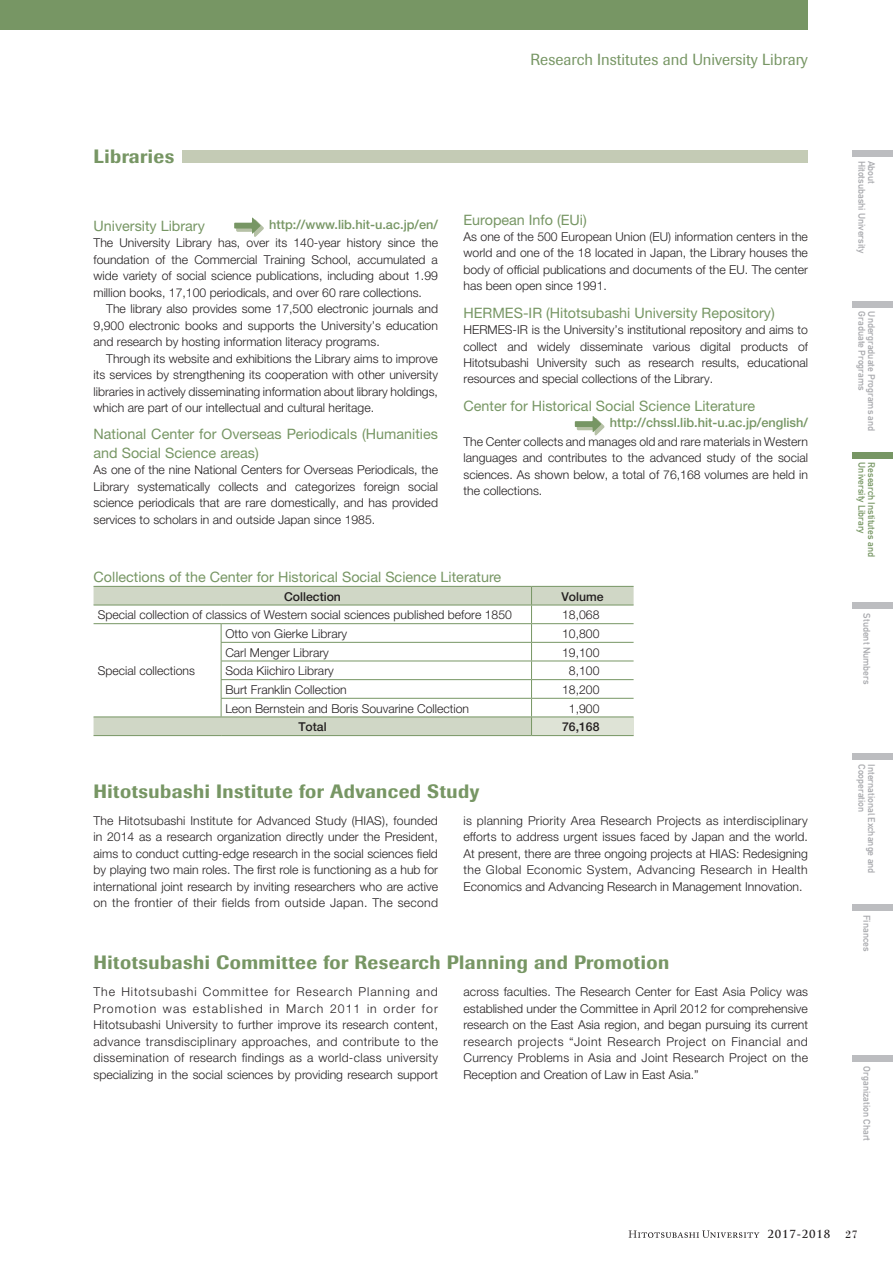
<style>
.page{position:relative;width:893px;height:1263px;background:#fff}
.page>*{position:absolute;margin:0;border:0;box-sizing:border-box;transform-origin:0 0}
.t1{font:500 19.2px "Imago";letter-spacing:.025em;color:#779664}
.t2{font:15.9px "Imago";color:#779664}
.t3{font:14.4px/18.6px "Helvetica Neue LT Std";color:#779664}
.t4{font:500 12.75px "Helvetica Neue LT Std";color:#779664}
.t5{font:300 12.15px/16.5px "Helvetica Neue LT Std";color:#231f20;text-align:justify}
.t6{font:500 12.15px "Helvetica Neue LT Std";color:#231f20}
.t7{font:11.55px "Bodoni Std";color:#231f20}
.t8{font:700 10.8px "Trajan Pro";letter-spacing:.075em;color:#231f20}
.t9{font:9.6px "DIN Mittelschrift Std";color:#a8a9ad}
.t10{font:9.6px "DIN Mittelschrift Std";color:#779664}
.s1{font-family:"Helvetica Neue LT Std";font-weight:400}
</style>
<div class="page">
<div style="left:0;top:0;width:808px;height:30px;background:#779664"></div>
<svg style="left:629px;top:1230px;width:130px;height:8px"></svg>
<div style="left:183px;top:150px;width:625px;height:13px;background:#c4cbb5"></div>
<svg style="left:234px;top:218px;width:30px;height:19px"></svg>
<svg style="left:575px;top:416px;width:30px;height:20px"></svg>
<svg style="left:94px;top:587px;width:540px;height:148px"></svg>
<div style="left:531px;top:717px;width:103px;height:19px;background:#dee3d6"></div>
<hr style="left:94px;top:586px;width:127px;height:1px;background:#779664">
<hr style="left:221px;top:586px;width:310px;height:1px;background:#779664">
<hr style="left:531px;top:586px;width:103px;height:1px;background:#779664">
<hr style="left:94px;top:605px;width:127px;height:1px;background:#779664">
<hr style="left:221px;top:605px;width:310px;height:1px;background:#779664">
<hr style="left:531px;top:605px;width:103px;height:1px;background:#779664">
<hr style="left:94px;top:623px;width:127px;height:1px;background:#779664">
<hr style="left:221px;top:623px;width:310px;height:1px;background:#779664">
<hr style="left:531px;top:623px;width:103px;height:1px;background:#779664">
<hr style="left:221px;top:642px;width:310px;height:1px;background:#779664">
<hr style="left:531px;top:642px;width:103px;height:1px;background:#779664">
<hr style="left:221px;top:661px;width:310px;height:1px;background:#779664">
<hr style="left:531px;top:661px;width:103px;height:1px;background:#779664">
<hr style="left:221px;top:679px;width:310px;height:1px;background:#779664">
<hr style="left:531px;top:679px;width:103px;height:1px;background:#779664">
<hr style="left:221px;top:698px;width:310px;height:1px;background:#779664">
<svg style="left:221px;top:624px;width:1px;height:92px"></svg>
<hr style="left:531px;top:698px;width:103px;height:1px;background:#779664">
<hr style="left:94px;top:716px;width:127px;height:1px;background:#779664">
<hr style="left:221px;top:716px;width:310px;height:1px;background:#779664">
<hr style="left:531px;top:716px;width:103px;height:1px;background:#779664">
<svg style="left:531px;top:587px;width:1px;height:148px"></svg>
<hr style="left:94px;top:735px;width:127px;height:1px;background:#779664">
<hr style="left:221px;top:735px;width:310px;height:1px;background:#779664">
<hr style="left:531px;top:735px;width:103px;height:1px;background:#779664">
<div style="left:853px;top:1056px;width:40px;height:6px;background:#bcbdc0"></div>
<div style="left:853px;top:905px;width:40px;height:6px;background:#bcbdc0"></div>
<div style="left:853px;top:754px;width:40px;height:6px;background:#bcbdc0"></div>
<div style="left:853px;top:603px;width:40px;height:6px;background:#bcbdc0"></div>
<div style="left:853px;top:452px;width:40px;height:6px;background:#779664"></div>
<div style="left:853px;top:301px;width:40px;height:6px;background:#bcbdc0"></div>
<div style="left:853px;top:150px;width:40px;height:6px;background:#bcbdc0"></div>
<h2 class="t2" style="left:530px;top:50px;width:279px">Research Institutes and University Library</h2>
<h1 class="t1" style="left:94px;top:145px;width:82px">Libraries</h1>
<p class="t3" style="left:94px;top:216px;width:113px">University Library</p>
<p class="t4" style="left:269px;top:217px;width:170px">http://www.lib.hit-u.ac.jp/en/</p>
<p class="t5" style="left:94px;top:234px;width:346px">The University Library has, over its 140-year history since the foundation of the Commercial Training School, accumulated a wide variety of social science publications, including about 1.99 million books, 17,100 periodicals, and over 60 rare collections.</p>
<p class="t5" style="left:94px;top:300px;width:346px;text-indent:13px">The library also provides some 17,500 electronic journals and 9,900 electronic books and supports the University’s education and research by hosting information literacy programs.</p>
<p class="t5" style="left:94px;top:350px;width:346px;text-indent:13px">Through its website and exhibitions the Library aims to improve its services by strengthening its cooperation with other university libraries in actively disseminating information about library holdings, which are part of our intellectual and cultural heritage.</p>
<p class="t3" style="left:94px;top:424px;width:346px">National Center for Overseas Periodicals (Humanities and Social Science areas)</p>
<p class="t5" style="left:94px;top:461px;width:346px">As one of the nine National Centers for Overseas Periodicals, the Library systematically collects and categorizes foreign social science periodicals that are rare domestically, and has provided services to scholars in and outside Japan since 1985.</p>
<p class="t3" style="left:463px;top:210px;width:125px">European Info (EUi)</p>
<p class="t5" style="left:463px;top:228px;width:346px">As one of the 500 European Union (EU) information centers in the world and one of the 18 located in Japan, the Library houses the body of official publications and documents of the EU. The center has been open since 1991.</p>
<p class="t3" style="left:463px;top:303px;width:313px">HERMES-IR (Hitotsubashi University Repository)</p>
<p class="t5" style="left:463px;top:321px;width:346px">HERMES-IR is the University’s institutional repository and aims to collect and widely disseminate various digital products of Hitotsubashi University such as research results, educational resources and special collections of the Library.</p>
<p class="t3" style="left:463px;top:396px;width:293px">Center for Historical Social Science Literature</p>
<p class="t4" style="left:610px;top:415px;width:200px">http://chssl.lib.hit-u.ac.jp/english/</p>
<p class="t5" style="left:463px;top:433px;width:346px">The Center collects and manages old and rare materials in Western languages and contributes to the advanced study of the social sciences. As shown below, a total of 76,168 volumes are held in the collections.</p>
<p class="t3" style="left:94px;top:567px;width:409px">Collections of the Center for Historical Social Science Literature</p>
<p class="t6" style="left:284px;top:589px;width:58px">Collection</p>
<p class="t6" style="left:561px;top:589px;width:44px">Volume</p>
<p class="t5" style="left:98px;top:607px;width:416px">Special collection of classics of Western social sciences published before 1850</p>
<p class="t5" style="left:562px;top:607px;width:39px">18,068</p>
<p class="t5" style="left:98px;top:662px;width:99px">Special collections</p>
<p class="t5" style="left:225px;top:625px;width:123px">Otto von Gierke Library</p>
<p class="t5" style="left:562px;top:625px;width:39px">10,800</p>
<p class="t5" style="left:225px;top:644px;width:105px">Carl Menger Library</p>
<p class="t5" style="left:562px;top:644px;width:39px">19,100</p>
<p class="t5" style="left:225px;top:662px;width:110px">Soda Kiichiro Library</p>
<p class="t5" style="left:569px;top:662px;width:32px">8,100</p>
<p class="t5" style="left:225px;top:681px;width:123px">Burt Franklin Collection</p>
<p class="t5" style="left:562px;top:681px;width:39px">18,200</p>
<p class="t5" style="left:225px;top:700px;width:245px">Leon Bernstein and Boris Souvarine Collection</p>
<p class="t5" style="left:569px;top:700px;width:32px">1,900</p>
<p class="t6" style="left:298px;top:720px;width:30px">Total</p>
<p class="t6" style="left:562px;top:720px;width:39px">76,168</p>
<h1 class="t1" style="left:94px;top:779px;width:387px">Hitotsubashi Institute for Advanced Study</h1>
<p class="t5" style="left:94px;top:812px;width:346px">The Hitotsubashi Institute for Advanced Study (HIAS), founded in 2014 as a research organization directly under the President, aims to conduct cutting-edge research in the social sciences field by playing two main roles. The first role is functioning as a hub for international joint research by inviting researchers who are active on the frontier of their fields from outside Japan. The second</p>
<p class="t5" style="left:463px;top:812px;width:346px">is planning Priority Area Research Projects as interdisciplinary efforts to address urgent issues faced by Japan and the world.<br>At present, there are three ongoing projects at HIAS: Redesigning the Global Economic System, Advancing Research in Health Economics and Advancing Research in Management Innovation.</p>
<h1 class="t1" style="left:94px;top:951px;width:577px">Hitotsubashi Committee for Research Planning and Promotion</h1>
<p class="t5" style="left:94px;top:983px;width:346px">The Hitotsubashi Committee for Research Planning and Promotion was established in March 2011 in order for Hitotsubashi University to further improve its research content, advance transdisciplinary approaches, and contribute to the dissemination of research findings as a world-class university specializing in the social sciences by providing research support</p>
<p class="t5" style="left:463px;top:983px;width:346px">across faculties. The Research Center for East Asia Policy was established under the Committee in April 2012 for comprehensive research on the East Asia region, and began pursuing its current research projects “Joint Research Project on Financial and Currency Problems in Asia and Joint Research Project on the Reception and Creation of Law in East Asia.”</p>
<p class="t9" style="left:867px;top:161px;width:94px;rotate:90deg">Hitotsubashi University</p>
<p class="t9" style="left:877px;top:161px;width:25px;rotate:90deg">About</p>
<p class="t9" style="left:867px;top:311px;width:80px;rotate:90deg">Graduate Programs</p>
<p class="t9" style="left:877px;top:311px;width:121px;rotate:90deg">Undergraduate Programs and</p>
<p class="t10" style="left:867px;top:462px;width:73px;rotate:90deg">University Library</p>
<p class="t10" style="left:877px;top:462px;width:96px;rotate:90deg">Research Institutes and</p>
<p class="t9" style="left:872px;top:613px;width:73px;rotate:90deg">Student Numbers</p>
<p class="t9" style="left:867px;top:764px;width:49px;rotate:90deg">Cooperation</p>
<p class="t9" style="left:877px;top:764px;width:111px;rotate:90deg">International Exchange and</p>
<p class="t9" style="left:872px;top:915px;width:38px;rotate:90deg">Finances</p>
<p class="t9" style="left:872px;top:1066px;width:76px;rotate:90deg">Organization Chart</p>
<p class="t8" style="left:767px;top:1227px;width:64px">2017<span class="s1">-</span>2018</p>
<p class="t7" style="left:845px;top:1227px;width:14px">27</p>
</div>
